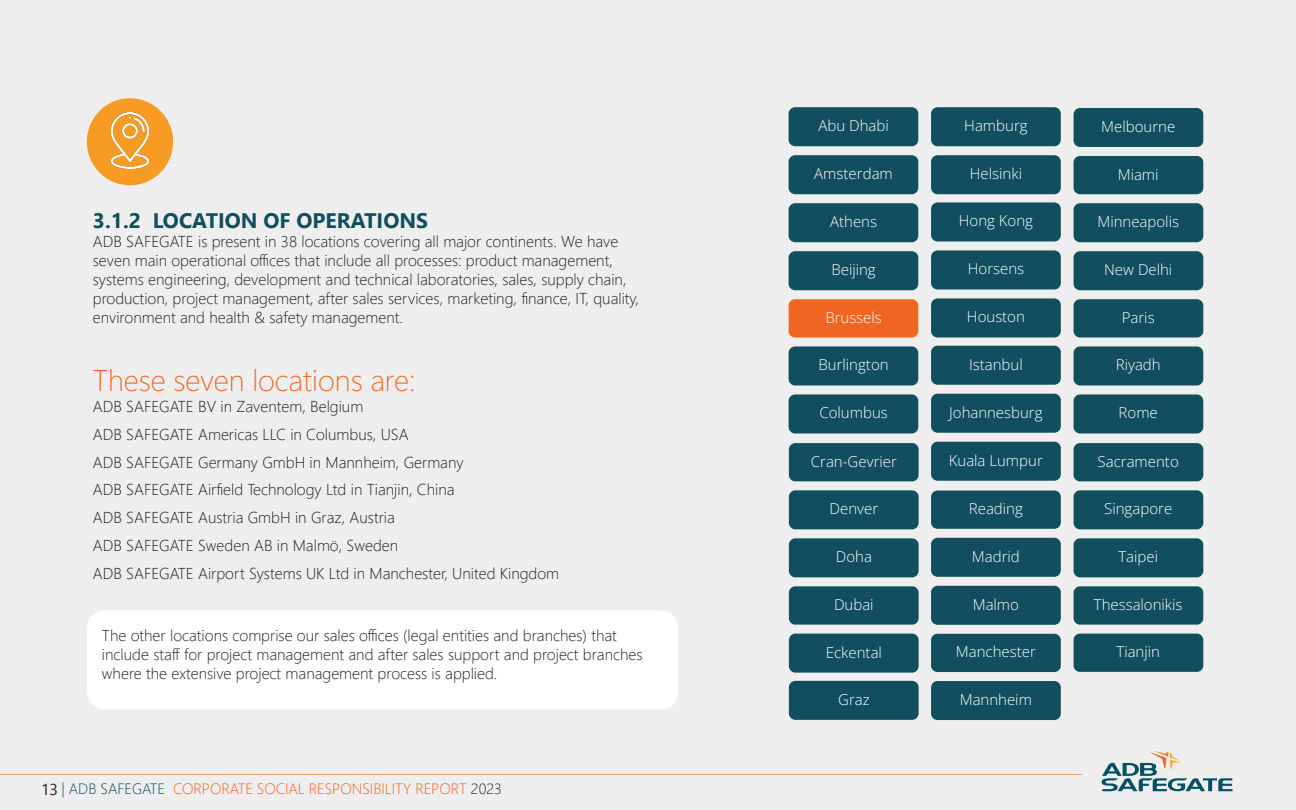
<style>
.page{position:relative;width:1296px;height:810px;background:#edeeed}
.page>*{position:absolute;margin:0;border:0;box-sizing:border-box;transform-origin:0 0}
.t1{font:30px "Segoe UI Variable";color:#f36421}
.t2{font:700 21px "Segoe UI";color:#114e5e}
.t3{font:300 15.75px/18.9px "Segoe UI";color:#231f20}
.t4{font:300 15px "Open Sans";color:#fff}
.t5{font:300 15px "Segoe UI";color:#f36421}
.s1{font-weight:400;font-size:15.75px;color:#231f20}
.s2{color:#114e5e}
.s3{color:#231f20}
</style>
<div class="page">
<div style="left:87px;top:610px;width:591px;height:100px;background:#fff;border-radius:18px"></div>
<div style="left:87px;top:98px;width:86px;height:87px;background:#f89b24;border-radius:50%"></div>
<img style="left:110px;top:113px;width:40px;height:55px">
<div style="left:789px;top:107px;width:129px;height:39px;background:#114e5e;border-radius:6px"></div>
<div style="left:789px;top:155px;width:129px;height:39px;background:#114e5e;border-radius:6px"></div>
<div style="left:789px;top:203px;width:129px;height:39px;background:#114e5e;border-radius:6px"></div>
<div style="left:789px;top:251px;width:129px;height:39px;background:#114e5e;border-radius:6px"></div>
<div style="left:789px;top:299px;width:129px;height:38px;background:#f16522;border-radius:6px"></div>
<div style="left:789px;top:346px;width:129px;height:39px;background:#114e5e;border-radius:6px"></div>
<div style="left:789px;top:394px;width:129px;height:39px;background:#114e5e;border-radius:6px"></div>
<div style="left:931px;top:107px;width:130px;height:39px;background:#114e5e;border-radius:6px"></div>
<div style="left:1074px;top:108px;width:129px;height:39px;background:#114e5e;border-radius:6px"></div>
<div style="left:931px;top:155px;width:130px;height:39px;background:#114e5e;border-radius:6px"></div>
<div style="left:1074px;top:156px;width:129px;height:38px;background:#114e5e;border-radius:6px"></div>
<div style="left:931px;top:202px;width:130px;height:39px;background:#114e5e;border-radius:6px"></div>
<div style="left:1074px;top:203px;width:129px;height:39px;background:#114e5e;border-radius:6px"></div>
<div style="left:931px;top:250px;width:130px;height:39px;background:#114e5e;border-radius:6px"></div>
<div style="left:1074px;top:251px;width:129px;height:39px;background:#114e5e;border-radius:6px"></div>
<div style="left:931px;top:298px;width:130px;height:39px;background:#114e5e;border-radius:6px"></div>
<div style="left:1074px;top:299px;width:129px;height:38px;background:#114e5e;border-radius:6px"></div>
<div style="left:931px;top:346px;width:130px;height:39px;background:#114e5e;border-radius:6px"></div>
<div style="left:1074px;top:346px;width:129px;height:39px;background:#114e5e;border-radius:6px"></div>
<div style="left:931px;top:394px;width:130px;height:39px;background:#114e5e;border-radius:6px"></div>
<div style="left:1074px;top:394px;width:129px;height:39px;background:#114e5e;border-radius:6px"></div>
<div style="left:931px;top:442px;width:130px;height:39px;background:#114e5e;border-radius:6px"></div>
<div style="left:1074px;top:443px;width:129px;height:38px;background:#114e5e;border-radius:6px"></div>
<div style="left:1074px;top:490px;width:129px;height:39px;background:#114e5e;border-radius:6px"></div>
<div style="left:1074px;top:538px;width:129px;height:39px;background:#114e5e;border-radius:6px"></div>
<div style="left:1074px;top:586px;width:129px;height:39px;background:#114e5e;border-radius:6px"></div>
<div style="left:1074px;top:634px;width:129px;height:38px;background:#114e5e;border-radius:6px"></div>
<div style="left:931px;top:681px;width:130px;height:39px;background:#114e5e;border-radius:6px"></div>
<div style="left:931px;top:491px;width:130px;height:38px;background:#114e5e;border-radius:6px"></div>
<div style="left:931px;top:538px;width:130px;height:39px;background:#114e5e;border-radius:6px"></div>
<div style="left:931px;top:586px;width:130px;height:39px;background:#114e5e;border-radius:6px"></div>
<div style="left:931px;top:634px;width:130px;height:38px;background:#114e5e;border-radius:6px"></div>
<div style="left:789px;top:443px;width:130px;height:38px;background:#114e5e;border-radius:6px"></div>
<div style="left:789px;top:490px;width:130px;height:39px;background:#114e5e;border-radius:6px"></div>
<div style="left:789px;top:538px;width:130px;height:39px;background:#114e5e;border-radius:6px"></div>
<div style="left:789px;top:586px;width:130px;height:39px;background:#114e5e;border-radius:6px"></div>
<div style="left:789px;top:634px;width:130px;height:39px;background:#114e5e;border-radius:6px"></div>
<div style="left:789px;top:681px;width:130px;height:39px;background:#114e5e;border-radius:6px"></div>
<hr style="left:0;top:774px;width:1082px;height:1px;background:#f47921">
<svg style="left:1102px;top:751px;width:131px;height:40px;background:#b5c7c8"></svg>
<h2 class="t2" style="left:93px;top:204px;width:337px">3.1.2 LOCATION OF OPERATIONS</h2>
<p class="t3" style="left:93px;top:231px;width:548px">ADB SAFEGATE is present in 38 locations covering all major continents. We have seven main operational offices that include all processes: product management, systems engineering, development and technical laboratories, sales, supply chain, production, project management, after sales services, marketing, finance, IT, quality, environment and health &amp; safety management.</p>
<h1 class="t1" style="left:93px;top:360px;width:324px">These seven locations are:</h1>
<p class="t3" style="left:93px;top:392px;width:468px;line-height:27.8px">ADB SAFEGATE BV in Zaventem, Belgium<br>ADB SAFEGATE Americas LLC in Columbus, USA<br>ADB SAFEGATE Germany GmbH in Mannheim, Germany<br>ADB SAFEGATE Airfield Technology Ltd in Tianjin, China<br>ADB SAFEGATE Austria GmbH in Graz, Austria<br>ADB SAFEGATE Sweden AB in Malmö, Sweden<br>ADB SAFEGATE Airport Systems UK Ltd in Manchester, United Kingdom</p>
<p class="t3" style="left:102px;top:625px;width:542px">The other locations comprise our sales offices (legal entities and branches) that include staff for project management and after sales support and project branches where the extensive project management process is applied.</p>
<p class="t5" style="left:41px;top:777px;width:462px"><span class="s1">13</span> <span class="s2">| ADB SAFEGATE</span> CORPORATE SOCIAL RESPONSIBILITY REPORT <span class="s3">2023</span></p>
<p class="t4" style="left:818px;top:116px;width:72px">Abu Dhabi</p>
<p class="t4" style="left:814px;top:164px;width:80px">Amsterdam</p>
<p class="t4" style="left:830px;top:212px;width:48px">Athens</p>
<p class="t4" style="left:831px;top:260px;width:46px">Beijing</p>
<p class="t4" style="left:825px;top:308px;width:58px">Brussels</p>
<p class="t4" style="left:819px;top:355px;width:72px">Burlington</p>
<p class="t4" style="left:819px;top:403px;width:70px">Columbus</p>
<p class="t4" style="left:811px;top:451px;width:88px">Cran-Gevrier</p>
<p class="t4" style="left:830px;top:499px;width:50px">Denver</p>
<p class="t4" style="left:836px;top:547px;width:38px">Doha</p>
<p class="t4" style="left:834px;top:595px;width:41px">Dubai</p>
<p class="t4" style="left:826px;top:642px;width:58px">Eckental</p>
<p class="t4" style="left:838px;top:689px;width:33px">Graz</p>
<p class="t4" style="left:964px;top:116px;width:65px">Hamburg</p>
<p class="t4" style="left:1101px;top:116px;width:76px">Melbourne</p>
<p class="t4" style="left:970px;top:164px;width:54px">Helsinki</p>
<p class="t4" style="left:1118px;top:164px;width:42px">Miami</p>
<p class="t4" style="left:959px;top:211px;width:76px">Hong Kong</p>
<p class="t4" style="left:1097px;top:212px;width:83px">Minneapolis</p>
<p class="t4" style="left:968px;top:259px;width:58px">Horsens</p>
<p class="t4" style="left:1104px;top:260px;width:70px">New Delhi</p>
<p class="t4" style="left:967px;top:307px;width:60px">Houston</p>
<p class="t4" style="left:1122px;top:308px;width:34px">Paris</p>
<p class="t4" style="left:969px;top:354px;width:55px">Istanbul</p>
<p class="t4" style="left:1116px;top:355px;width:47px">Riyadh</p>
<p class="t4" style="left:949px;top:402px;width:95px">Johannesburg</p>
<p class="t4" style="left:1119px;top:403px;width:41px">Rome</p>
<p class="t4" style="left:949px;top:450px;width:96px">Kuala Lumpur</p>
<p class="t4" style="left:1098px;top:451px;width:83px">Sacramento</p>
<p class="t4" style="left:1104px;top:499px;width:70px">Singapore</p>
<p class="t4" style="left:1118px;top:547px;width:41px">Taipei</p>
<p class="t4" style="left:1094px;top:595px;width:90px">Thessalonikis</p>
<p class="t4" style="left:1116px;top:641px;width:45px">Tianjin</p>
<p class="t4" style="left:960px;top:689px;width:74px">Mannheim</p>
<p class="t4" style="left:969px;top:498px;width:56px">Reading</p>
<p class="t4" style="left:972px;top:546px;width:49px">Madrid</p>
<p class="t4" style="left:973px;top:594px;width:48px">Malmo</p>
<p class="t4" style="left:956px;top:641px;width:81px">Manchester</p>
</div>
